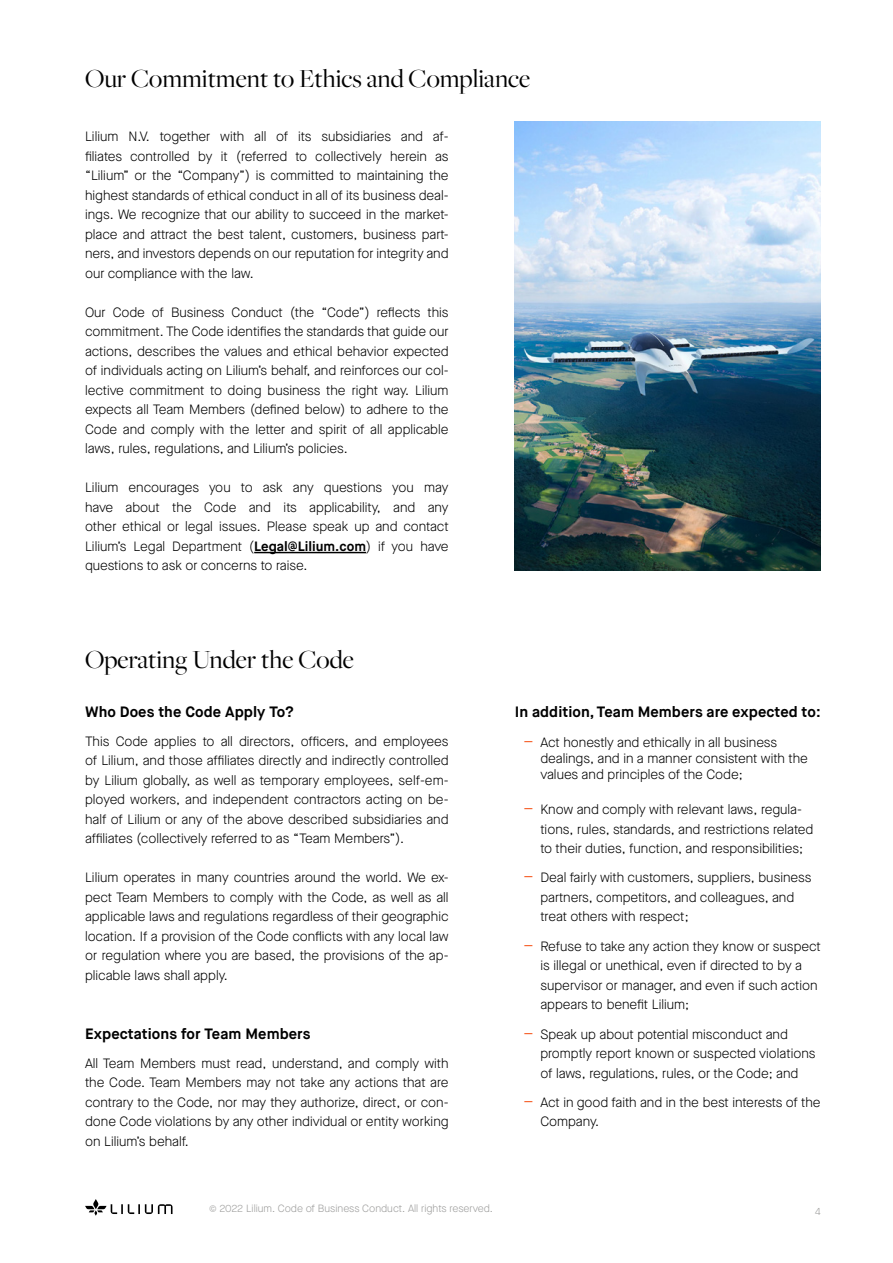
<style>
.page{position:relative;width:893px;height:1263px;background:#fff}
.page>*{position:absolute;margin:0;border:0;box-sizing:border-box;transform-origin:0 0}
.t1{font:27px "Freight Big Pro";color:#000}
.t2{font:700 15px "Maison Neue";letter-spacing:.005em;color:#000}
.t3{font:300 13.5px/19.5px "Maison Neue";color:#000;text-align:justify}
.t4{font:300 10.5px "Maison Neue";color:#9d9d9c}
.s1{font-weight:700}
.s2{font-size:18px;color:#f55014}
</style>
<div class="page">
<img style="left:515px;top:122px;width:306px;height:448px">
<svg style="left:85px;top:1199px;width:88px;height:17px"></svg>
<hr style="left:254px;top:552px;width:112px;height:1px;background:#000">
<h1 class="t1" style="left:85px;top:61px;width:447px">Our Commitment to Ethics and Compliance</h1>
<p class="t3" style="left:85px;top:127px;width:365px">Lilium N.V. together with all of its subsidiaries and af&shy;filiates controlled by it (referred to collectively herein as “Lilium” or the “Company”) is committed to maintaining the highest standards of ethical conduct in all of its business deal&shy;ings. We recognize that our ability to succeed in the market&shy;place and attract the best talent, customers, business part&shy;ners, and investors depends on our reputation for integrity and our compliance with the law.</p>
<p class="t3" style="left:85px;top:302px;width:365px">Our Code of Business Conduct (the “Code”) reflects this commitment. The Code identifies the standards that guide our actions, describes the values and ethical behavior expected of individuals acting on Lilium’s behalf, and reinforces our col&shy;lective commitment to doing business the right way. Lilium expects all Team Members (defined below) to adhere to the Code and comply with the letter and spirit of all applicable laws, rules, regulations, and Lilium’s policies.</p>
<p class="t3" style="left:85px;top:478px;width:365px">Lilium encourages you to ask any questions you may have about the Code and its applicability, and any other ethical or legal issues. Please speak up and contact Lilium’s Legal Department (<span class="s1">Legal@Lilium.com</span>) if you have questions to ask or concerns to raise.</p>
<h1 class="t1" style="left:85px;top:642px;width:270px">Operating Under the Code</h1>
<p class="t2" style="left:85px;top:702px;width:210px">Who Does the Code Apply To?</p>
<p class="t2" style="left:515px;top:702px;width:307px">In addition, Team Members are expected to:</p>
<p class="t3" style="left:85px;top:731px;width:365px">This Code applies to all directors, officers, and employees of Lilium, and those affiliates directly and indirectly controlled by Lilium globally, as well as temporary employees, self-em&shy;ployed workers, and independent contractors acting on be&shy;half of Lilium or any of the above described subsidiaries and affiliates (collectively referred to as “Team Members”).</p>
<p class="t3" style="left:85px;top:868px;width:365px">Lilium operates in many countries around the world. We ex&shy;pect Team Members to comply with the Code, as well as all applicable laws and regulations regardless of their geographic location. If a provision of the Code conflicts with any local law or regulation where you are based, the provisions of the ap&shy;plicable laws shall apply.</p>
<p class="t3" style="left:540px;top:734px;width:269px;line-height:16.2px;text-align:left;text-indent:-17px"><span class="s2">–</span> Act honestly and ethically in all business dealings, and in a manner consistent with the values and principles of the Code;</p>
<p class="t3" style="left:540px;top:800px;width:274px;text-align:left;text-indent:-17px"><span class="s2">–</span> Know and comply with relevant laws, regula&shy;tions, rules, standards, and restrictions related to their duties, function, and responsibilities;</p>
<p class="t3" style="left:540px;top:868px;width:273px;text-align:left;text-indent:-17px"><span class="s2">–</span> Deal fairly with customers, suppliers, business partners, competitors, and colleagues, and treat others with respect;</p>
<p class="t3" style="left:540px;top:936px;width:282px;text-align:left;text-indent:-17px"><span class="s2">–</span> Refuse to take any action they know or suspect is illegal or unethical, even if directed to by a supervisor or manager, and even if such action appears to benefit Lilium;</p>
<p class="t3" style="left:540px;top:1024px;width:277px;text-align:left;text-indent:-17px"><span class="s2">–</span> Speak up about potential misconduct and promptly report known or suspected violations of laws, regulations, rules, or the Code; and</p>
<p class="t3" style="left:540px;top:1092px;width:282px;text-indent:-17px"><span class="s2">–</span> Act in good faith and in the best interests of the<br>Company.</p>
<p class="t2" style="left:85px;top:1024px;width:227px">Expectations for Team Members</p>
<p class="t3" style="left:85px;top:1053px;width:365px">All Team Members must read, understand, and comply with the Code. Team Members may not take any actions that are contrary to the Code, nor may they authorize, direct, or con&shy;done Code violations by any other individual or entity working on Lilium’s behalf.</p>
<p class="t4" style="left:209px;top:1202px;width:285px">© 2022 Lilium. Code of Business Conduct. All rights reserved.</p>
<p class="t4" style="left:815px;top:1204px;width:7px">4</p>
</div>
